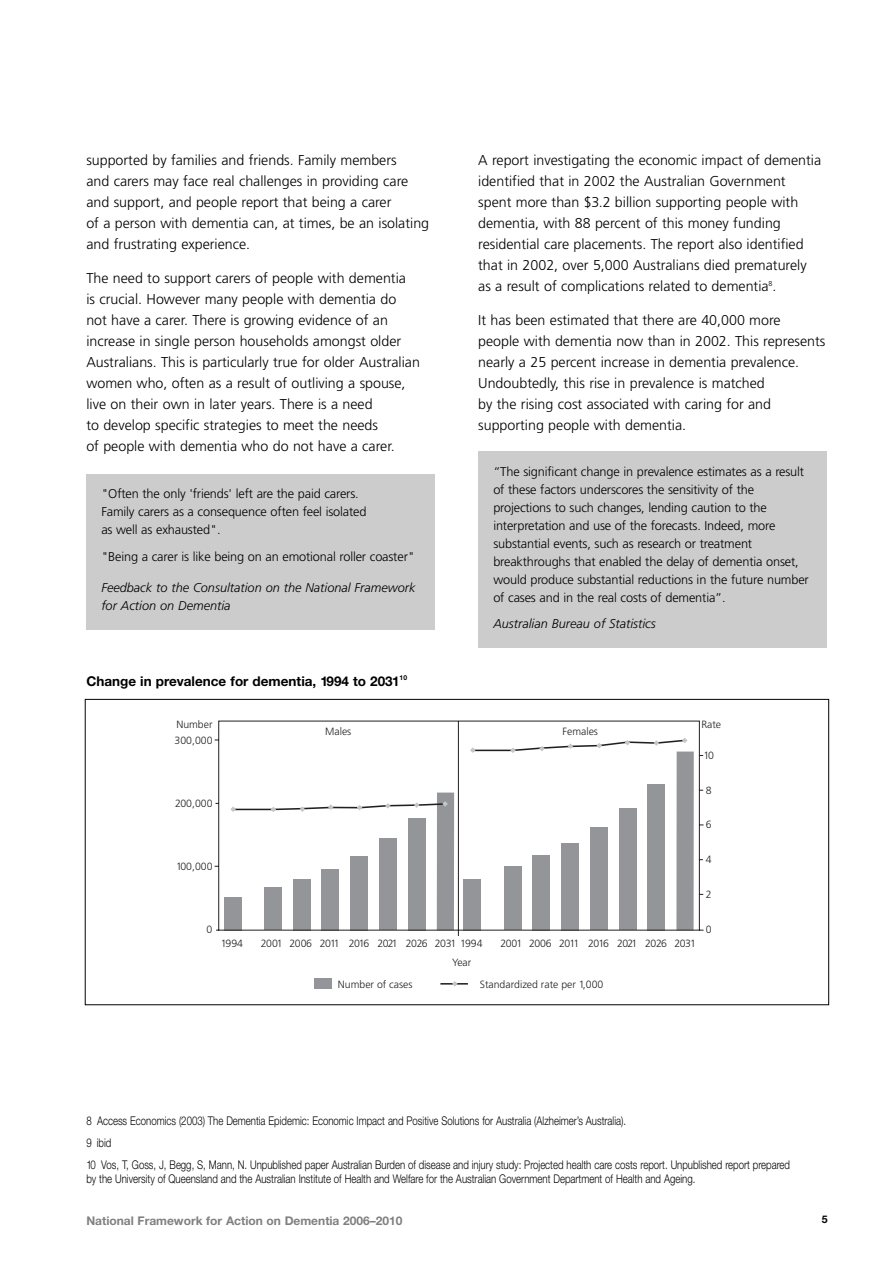
<style>
.page{position:relative;width:893px;height:1263px;background:#fff}
.page>*{position:absolute;margin:0;border:0;box-sizing:border-box;transform-origin:0 0}
.t1{font:300 14.25px/21px "Frutiger";color:#000}
.t2{font:700 13.5px "Helvetica Neue";color:#000}
.t3{font:300 12.75px/18px "Frutiger";letter-spacing:-.01em;color:#000}
.t4{font:italic 300 12.75px/18px "Frutiger";color:#000}
.t5{font:300 12px/22px "Helvetica Neue";color:#000;scale:.8 1}
.t6{font:700 12px "Helvetica Neue";color:#808080}
.t7{font:300 10.5px "Frutiger";color:#231f20}
.t8{font:300 10.5px "Frutiger";letter-spacing:-.04em;color:#231f20}
.t9{font:700 10.5px "Helvetica Neue";color:#000}
.t10{font:700 6.75px "Helvetica Neue";color:#000}
</style>
<div class="page">
<div style="left:86px;top:474px;width:349px;height:155px;background:#ccc"></div>
<div style="left:478px;top:451px;width:349px;height:197px;background:#ccc"></div>
<hr style="left:440px;top:983px;width:28px;height:2px;background:#231f20">
<svg style="left:452px;top:981px;width:6px;height:6px"></svg>
<div style="left:315px;top:979px;width:17px;height:10px;background:#939598"></div>
<svg style="left:214px;top:720px;width:490px;height:216px"></svg>
<p class="t1" style="left:86px;top:151px;width:344px">supported by families and friends. Family members<br>and carers may face real challenges in providing care and support, and people report that being a carer<br>of a person with dementia can, at times, be an isolating and frustrating experience.</p>
<p class="t1" style="left:86px;top:269px;width:335px">The need to support carers of people with dementia<br>is crucial. However many people with dementia do not have a carer. There is growing evidence of an increase in single person households amongst older Australians. This is particularly true for older Australian women who, often as a result of outliving a spouse, live on their own in later years. There is a need<br>to develop specific strategies to meet the needs<br>of people with dementia who do not have a carer.</p>
<p class="t3" style="left:101px;top:486px;width:267px">"Often the only 'friends' left are the paid carers.<br>Family carers as a consequence often feel isolated as well as exhausted".</p>
<p class="t3" style="left:101px;top:548px;width:315px">"Being a carer is like being on an emotional roller coaster"</p>
<p class="t4" style="left:101px;top:579px;width:316px">Feedback to the Consultation on the National Framework for Action on Dementia</p>
<p class="t2" style="left:86px;top:677px;width:315px">Change in prevalence for dementia, 1994 to 2031</p>
<p class="t10" style="left:400px;top:675px;width:9px">10</p>
<p class="t1" style="left:478px;top:151px;width:344px">A report investigating the economic impact of dementia identified that in 2002 the Australian Government spent more than $3.2 billion supporting people with dementia, with 88 percent of this money funding residential care placements. The report also identified that in 2002, over 5,000 Australians died prematurely as a result of complications related to dementia<sup>8</sup>.</p>
<p class="t1" style="left:478px;top:311px;width:349px">It has been estimated that there are 40,000 more people with dementia now than in 2002. This represents nearly a 25 percent increase in dementia prevalence.<br>Undoubtedly, this rise in prevalence is matched<br>by the rising cost associated with caring for and supporting people with dementia.</p>
<p class="t3" style="left:493px;top:463px;width:317px">“The significant change in prevalence estimates as a result of these factors underscores the sensitivity of the projections to such changes, lending caution to the interpretation and use of the forecasts. Indeed, more substantial events, such as research or treatment breakthroughs that enabled the delay of dementia onset, would produce substantial reductions in the future number of cases and in the real costs of dementia”.</p>
<p class="t4" style="left:493px;top:616px;width:164px">Australian Bureau of Statistics</p>
<p class="t7" style="left:176px;top:720px;width:38px">Num er</p>
<p class="t7" style="left:712px;top:720px;width:10px">te</p>
<p class="t7" style="left:703px;top:751px;width:12px">10</p>
<p class="t7" style="left:325px;top:727px;width:28px">M les</p>
<p class="t7" style="left:562px;top:727px;width:37px">Fem les</p>
<p class="t7" style="left:175px;top:737px;width:39px">300,000</p>
<p class="t7" style="left:175px;top:799px;width:39px">200,000</p>
<p class="t7" style="left:176px;top:862px;width:38px">100,000</p>
<p class="t7" style="left:221px;top:939px;width:24px">1994</p>
<p class="t8" style="left:435px;top:939px;width:49px">2031 1994</p>
<p class="t7" style="left:261px;top:939px;width:23px">2001</p>
<p class="t7" style="left:500px;top:939px;width:23px">2001</p>
<p class="t7" style="left:289px;top:939px;width:24px">2006</p>
<p class="t7" style="left:529px;top:939px;width:24px">2006</p>
<p class="t7" style="left:320px;top:939px;width:21px">2011</p>
<p class="t7" style="left:559px;top:939px;width:21px">2011</p>
<p class="t7" style="left:349px;top:939px;width:22px">2016</p>
<p class="t7" style="left:588px;top:939px;width:22px">2016</p>
<p class="t7" style="left:378px;top:939px;width:22px">2021</p>
<p class="t7" style="left:617px;top:939px;width:22px">2021</p>
<p class="t7" style="left:406px;top:939px;width:23px">2026</p>
<p class="t7" style="left:645px;top:939px;width:23px">2026</p>
<p class="t7" style="left:674px;top:939px;width:23px">2031</p>
<p class="t7" style="left:452px;top:958px;width:12px">Ye</p>
<p class="t7" style="left:338px;top:980px;width:76px">Num er of cases</p>
<p class="t7" style="left:480px;top:980px;width:125px">St nd rdized r te per 1,000</p>
<p class="t5" style="left:86px;top:1111px;width:881px">8 Access Economics (2003) The Dementia Epidemic: Economic Impact and Positive Solutions for Australia (Alzheimer’s Australia).<br>9 ibid<br>10 Vos, T, Goss, J, Begg, S, Mann, N. Unpublished paper Australian Burden of disease and injury study: Projected health care costs report. Unpublished report prepared</p>
<p class="t5" style="left:86px;top:1169px;width:763px">by the University of Queensland and the Australian Institute of Health and Welfare for the Australian Government Department of Health and Ageing.</p>
<p class="t6" style="left:86px;top:1216px;width:318px">National Framework for Action on Dementia 2006–2010</p>
<p class="t9" style="left:822px;top:1216px;width:7px">5</p>
</div>
